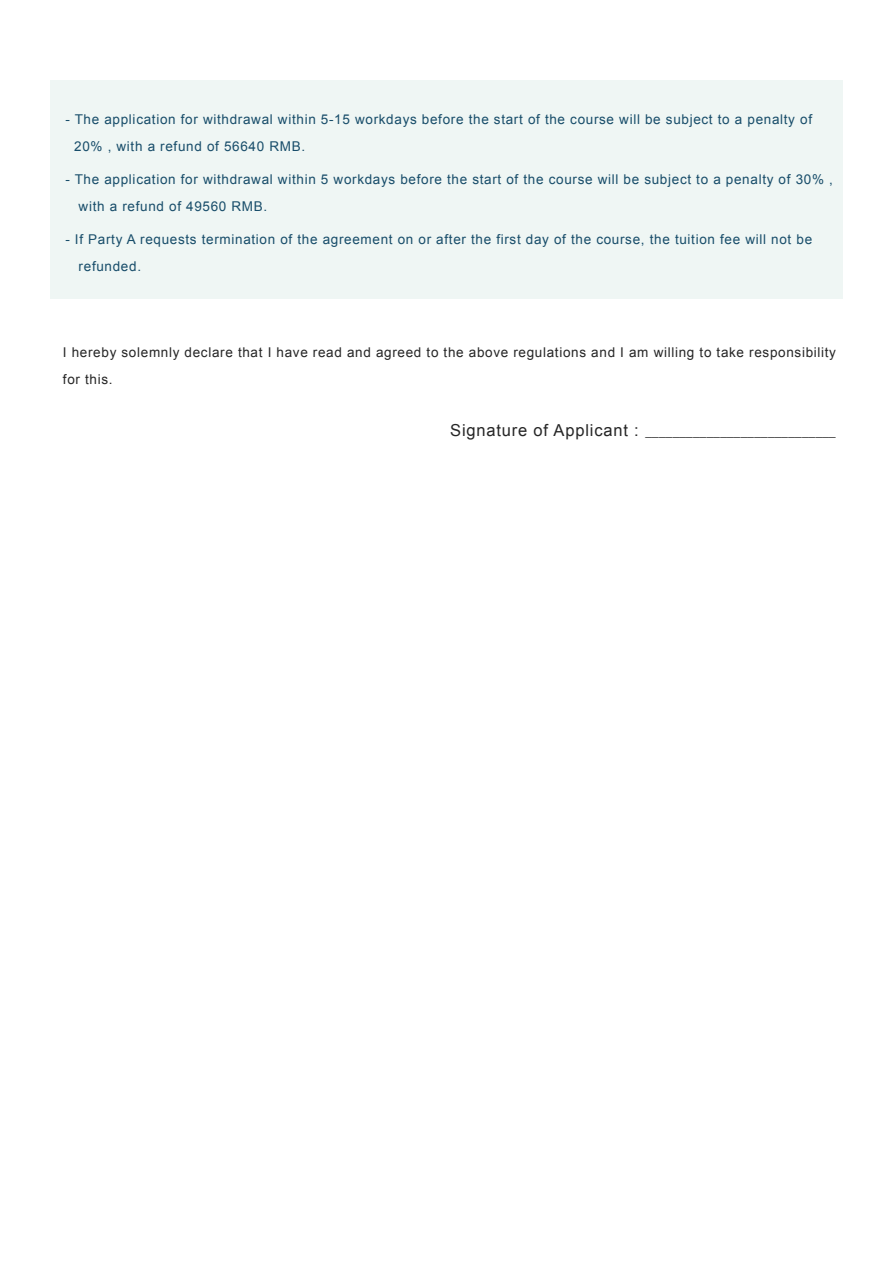
<style>
.page{position:relative;width:893px;height:1263px;background:#fff}
.page>*{position:absolute;margin:0;border:0;box-sizing:border-box;transform-origin:0 0}
.t1{font:13.5px/27px "Arial";letter-spacing:.05em;color:#184d6a}
.t2{font:13.5px/27px "Arial";letter-spacing:.05em;color:#262626}
.t3{font:300 12.75px "Source Han Sans SC";color:#000}
.s1{font-family:"Arial";font-weight:400;font-size:16.5px;color:#262626}
</style>
<div class="page">
<div style="left:51px;top:81px;width:791px;height:217px;background:#eff6f4"></div>
<p class="t1" style="left:74px;top:106px;width:739px;text-indent:-9px">- The application for withdrawal within 5-15 workdays before the start of the course will be subject to a penalty of<br>20% , with a refund of 56640 RMB.</p>
<p class="t1" style="left:79px;top:166px;width:756px;text-indent:-13px">- The application for withdrawal within 5 workdays before the start of the course will be subject to a penalty of 30% , with a refund of 49560 RMB.</p>
<p class="t1" style="left:79px;top:226px;width:735px;text-indent:-13px">- If Party A requests termination of the agreement on or after the first day of the course, the tuition fee will not be refunded.</p>
<p class="t2" style="left:63px;top:339px;width:775px">I hereby solemnly declare that I have read and agreed to the above regulations and I am willing to take responsibility for this.</p>
<p class="t3" style="left:450px;top:424px;width:387px"><span class="s1">Signature of Applicant :</span> ____________________________</p>
</div>
